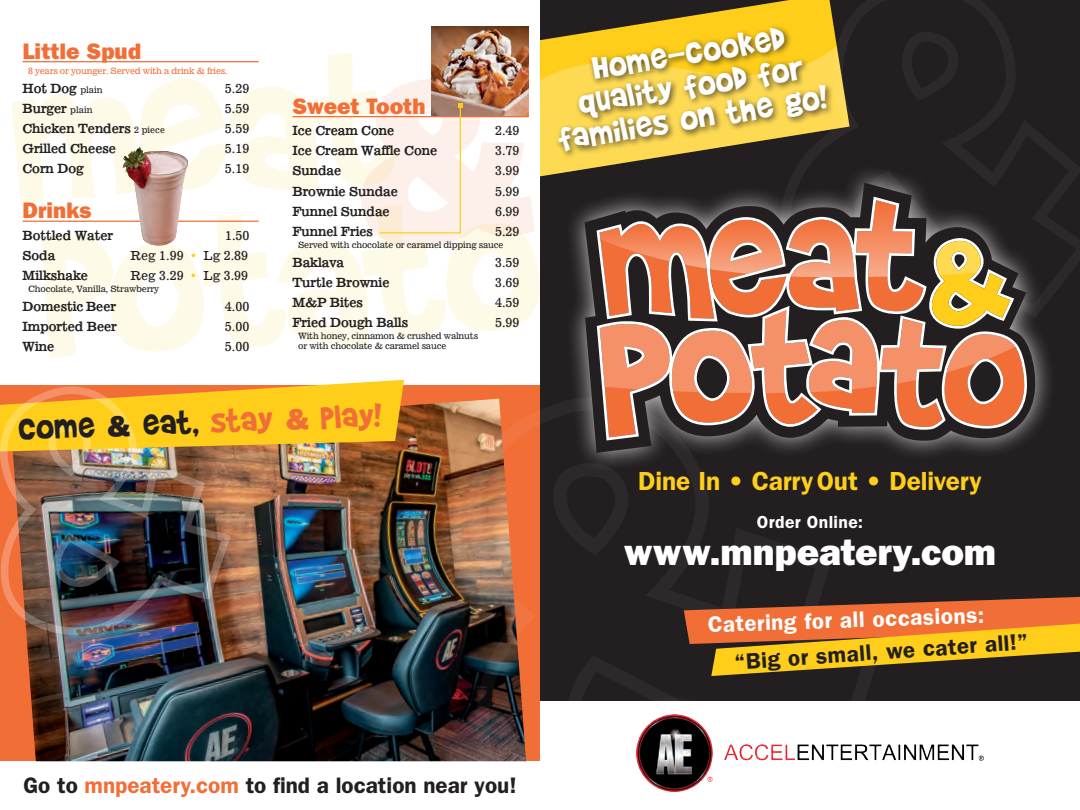
<style>
.page{position:relative;width:1080px;height:810px;background:#fff}
.page>*{position:absolute;margin:0;border:0;box-sizing:border-box;transform-origin:0 0}
.t1{font:37.5px/32.5px "Brady Bunch Remastered";color:#fff;text-align:center}
.t2{font:37.5px "Brady Bunch Remastered";color:#f26e37}
.t3{font:800 37.5px "Franklin Gothic";color:#fff}
.t4{font:600 26.25px "Franklin Gothic";letter-spacing:-.005em;color:#fece1b}
.t5{font:600 22.5px "Franklin Gothic";color:#231f20}
.t6{font:800 22.5px "Franklin Gothic";color:#f26e37}
.t7{font:600 22.5px "Franklin Gothic";color:#fff}
.t8{font:600 17.5px "Franklin Gothic";letter-spacing:.025em;color:#fff}
.t9{font:700 12.5px "Broadcast";color:#231f20}
.t10{font:12.5px "Broadcast Normal";color:#231f20}
.t11{font:8.75px/10.5px "Broadcast Normal";letter-spacing:-.02em;color:#231f20}
.t12{font:8.75px "Broadcast Normal";letter-spacing:-.02em;color:#f26e37}
.s1{font-family:"Broadcast Normal";font-weight:400;font-size:8.75px}
.s2{color:#fece1b}
.s3{color:#231f20}
.s4{font-family:"Franklin Gothic";font-weight:800;font-size:30px;color:#231f20}
.s5{font-family:"Franklin Gothic";font-weight:800;font-size:30px}
.s6{color:#f26e37}
</style>
<div class="page">
<img style="left:12px;top:399px;width:444px;height:362px">
<svg style="left:231px;top:380px;width:173px;height:72px;background:#f1c12e"></svg>
<div style="left:540px;top:0;width:540px;height:700px;background:#231f20"></div>
<svg style="left:540px;top:3px;width:231px;height:43px"></svg>
<svg style="left:540px;top:46px;width:101px;height:130px;background:#f5d046"></svg>
<svg style="left:11px;top:52px;width:347px;height:152px"></svg>
<svg style="left:41px;top:214px;width:499px;height:144px"></svg>
<svg style="left:771px;top:0;width:79px;height:129px"></svg>
<img style="left:0;top:385px;width:231px;height:253px">
<img style="left:456px;top:391px;width:228px;height:371px">
<div style="left:555px;top:24px;width:280px;height:136px;background:#231f20;opacity:.75"></div>
<img style="left:431px;top:27px;width:98px;height:49px">
<div style="left:565px;top:164px;width:491px;height:309px;background:#fff;opacity:.75"></div>
<svg style="left:585px;top:183px;width:450px;height:270px"></svg>
<svg style="left:597px;top:197px;width:330px;height:109px"></svg>
<svg style="left:597px;top:306px;width:350px;height:135px"></svg>
<svg style="left:600px;top:200px;width:427px;height:237px"></svg>
<div style="left:616px;top:694px;width:386px;height:116px;background:#fff"></div>
<img style="left:636px;top:715px;width:348px;height:76px">
<svg style="left:684px;top:597px;width:396px;height:79px"></svg>
<hr style="left:22px;top:61px;width:237px;height:1px;background:#f26e37">
<hr style="left:22px;top:221px;width:237px;height:1px;background:#f26e37">
<hr style="left:292px;top:116px;width:237px;height:1px;background:#f26e37">
<svg style="left:358px;top:76px;width:177px;height:174px"></svg>
<img style="left:123px;top:147px;width:62px;height:98px">
<p class="t6" style="left:22px;top:38px;width:120px">Little Spud</p>
<p class="t12" style="left:28px;top:65px;width:201px">8 years or younger. Served with a drink &amp; fries.</p>
<p class="t9" style="left:22px;top:80px;width:82px">Hot Dog <span class="s1">plain</span></p>
<p class="t10" style="left:225px;top:81px;width:26px">5.29</p>
<p class="t9" style="left:22px;top:101px;width:72px">Burger <span class="s1">plain</span></p>
<p class="t10" style="left:225px;top:101px;width:26px">5.59</p>
<p class="t9" style="left:22px;top:121px;width:144px">Chicken Tenders <span class="s1">2 piece</span></p>
<p class="t10" style="left:225px;top:121px;width:26px">5.59</p>
<p class="t9" style="left:22px;top:141px;width:95px">Grilled Cheese</p>
<p class="t10" style="left:225px;top:141px;width:26px">5.19</p>
<p class="t9" style="left:22px;top:161px;width:63px">Corn Dog</p>
<p class="t10" style="left:225px;top:161px;width:26px">5.19</p>
<p class="t6" style="left:22px;top:197px;width:70px">Drinks</p>
<p class="t9" style="left:22px;top:227px;width:92px">Bottled Water</p>
<p class="t10" style="left:225px;top:228px;width:26px">1.50</p>
<p class="t9" style="left:22px;top:248px;width:34px">Soda</p>
<p class="t10" style="left:130px;top:248px;width:119px">Reg 1.99 <span class="s2">•</span> Lg 2.89</p>
<p class="t9" style="left:22px;top:268px;width:67px">Milkshake</p>
<p class="t10" style="left:130px;top:268px;width:119px">Reg 3.29 <span class="s2">•</span> Lg 3.99</p>
<p class="t11" style="left:28px;top:283px;width:132px">Chocolate, Vanilla, Strawberry</p>
<p class="t9" style="left:22px;top:298px;width:95px">Domestic Beer</p>
<p class="t10" style="left:225px;top:299px;width:26px">4.00</p>
<p class="t9" style="left:22px;top:319px;width:96px">Imported Beer</p>
<p class="t10" style="left:225px;top:319px;width:26px">5.00</p>
<p class="t9" style="left:22px;top:339px;width:33px">Wine</p>
<p class="t10" style="left:225px;top:339px;width:26px">5.00</p>
<p class="t6" style="left:292px;top:93px;width:134px">Sweet Tooth</p>
<p class="t9" style="left:292px;top:123px;width:103px">Ice Cream Cone</p>
<p class="t10" style="left:495px;top:123px;width:26px">2.49</p>
<p class="t9" style="left:292px;top:143px;width:146px">Ice Cream Waffle Cone</p>
<p class="t10" style="left:495px;top:143px;width:26px">3.79</p>
<p class="t9" style="left:292px;top:163px;width:50px">Sundae</p>
<p class="t10" style="left:495px;top:163px;width:26px">3.99</p>
<p class="t9" style="left:292px;top:183px;width:107px">Brownie Sundae</p>
<p class="t10" style="left:495px;top:183px;width:26px">5.99</p>
<p class="t9" style="left:292px;top:203px;width:99px">Funnel Sundae</p>
<p class="t10" style="left:495px;top:204px;width:26px">6.99</p>
<p class="t9" style="left:292px;top:224px;width:82px">Funnel Fries</p>
<p class="t10" style="left:495px;top:224px;width:26px">5.29</p>
<p class="t11" style="left:298px;top:239px;width:207px">Served with chocolate or caramel dipping sauce</p>
<p class="t9" style="left:292px;top:254px;width:53px">Baklava</p>
<p class="t10" style="left:495px;top:255px;width:26px">3.59</p>
<p class="t9" style="left:292px;top:275px;width:98px">Turtle Brownie</p>
<p class="t10" style="left:495px;top:275px;width:26px">3.69</p>
<p class="t9" style="left:292px;top:295px;width:72px">M&amp;P Bites</p>
<p class="t10" style="left:495px;top:295px;width:26px">4.59</p>
<p class="t9" style="left:292px;top:315px;width:117px">Fried Dough Balls</p>
<p class="t10" style="left:495px;top:315px;width:26px">5.99</p>
<p class="t11" style="left:298px;top:330px;width:182px">With honey, cinnamon &amp; crushed walnuts or with chocolate &amp; caramel sauce</p>
<p class="t2" style="left:18px;top:409px;width:365px;rotate:-2deg"><span class="s3">Come</span> <span class="s4">&amp;</span> <span class="s3">eat,</span> stay <span class="s5">&amp;</span> play!</p>
<p class="t1" style="left:547px;top:59px;width:272px;rotate:-9deg">Home-cooked quality food for families on the go!</p>
<p class="t4" style="left:638px;top:465px;width:345px">Dine In • Carry Out • Delivery</p>
<p class="t8" style="left:757px;top:512px;width:108px">Order Online:</p>
<p class="t3" style="left:624px;top:530px;width:374px">www.mnpeatery.com</p>
<p class="t7" style="left:707px;top:611px;width:278px;rotate:-2deg">Catering for all occasions:</p>
<p class="t5" style="left:734px;top:649px;width:296px;rotate:-4deg">“Big or small, we cater all!”</p>
<p class="t5" style="left:23px;top:772px;width:495px">Go to <span class="s6">mnpeatery.com</span> to find a location near you!</p>
</div>
